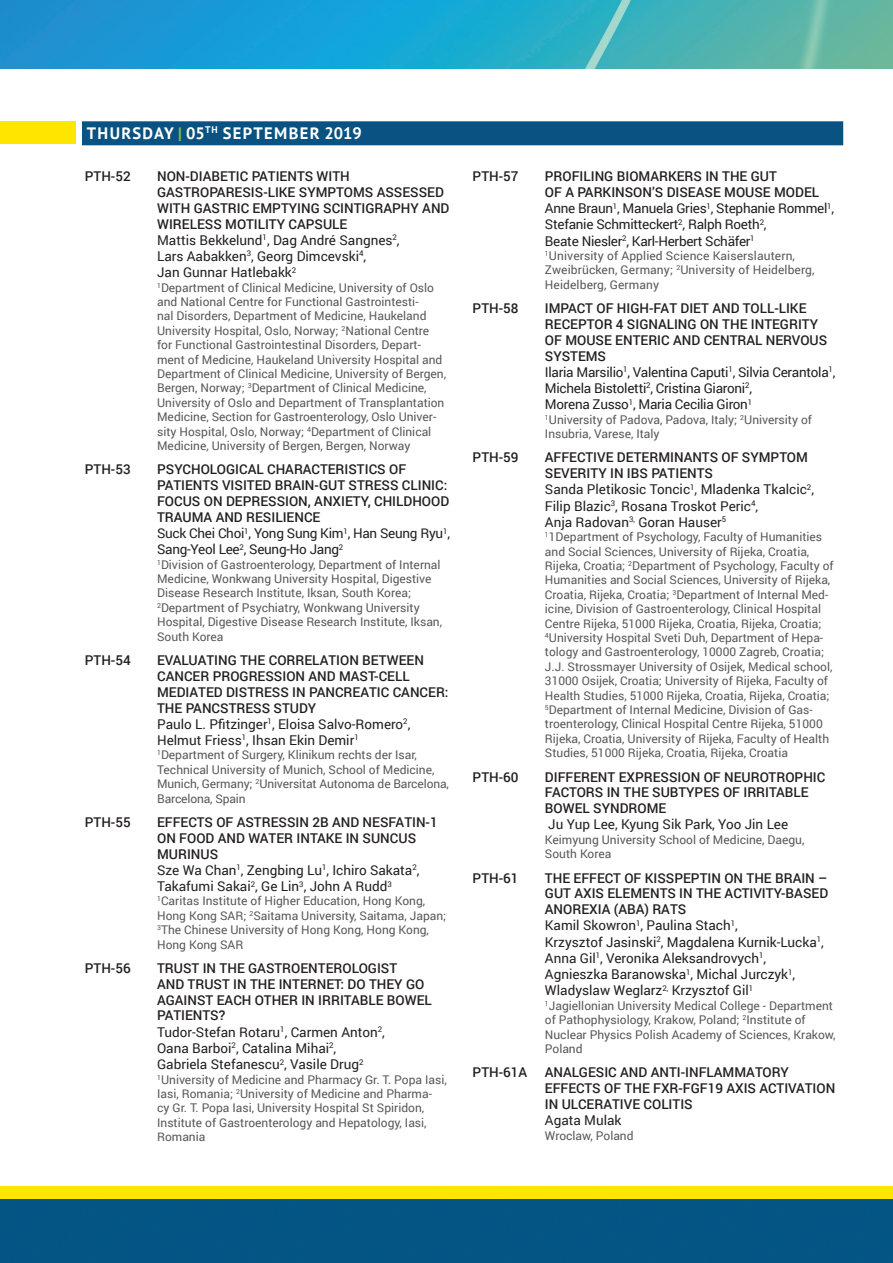
<style>
.page{position:relative;width:893px;height:1263px;background:#fff}
.page>*{position:absolute;margin:0;border:0;box-sizing:border-box;transform-origin:0 0}
.t1{font:700 16.5px "PT Sans";letter-spacing:.08em;color:#fff}
.t2{font:500 13.5px/16px "Roboto";color:#231f20}
.t3{font:13.5px/16px "Roboto";color:#231f20}
.t4{font:13.5px/16px "Roboto";letter-spacing:-.02em;color:#231f20}
.t5{font:12px/14.4px "Roboto";color:#57585a}
.s1{color:#85c447}
.s2{font-weight:400}
.s3{font-weight:500}
</style>
<div class="page">
<div style="left:1px;top:1199px;width:892px;height:64px;background:#045584"></div>
<div style="left:1px;top:1186px;width:892px;height:13px;background:#ffe601"></div>
<img style="left:0;top:0;width:893px;height:68px">
<div style="left:0;top:121px;width:76px;height:23px;background:#ffe601"></div>
<div style="left:82px;top:121px;width:761px;height:24px;background:#0a5281"></div>
<h1 class="t1" style="left:87px;top:122px;width:276px">THURSDAY <span class="s1">|</span> 05<sup>TH</sup> SEPTEMBER 2019</h1>
<p class="t2" style="left:85px;top:168px;width:47px">PTH-52</p>
<p class="t2" style="left:157px;top:168px;width:294px">NON-DIABETIC PATIENTS WITH GASTROPARESIS-LIKE SYMPTOMS ASSESSED WITH GASTRIC EMPTYING SCINTIGRAPHY AND WIRELESS MOTILITY CAPSULE<br><span class="s2">Mattis Bekkelund</span><sup>1</sup><span class="s2">, Dag André Sangnes</span><sup>2</sup><span class="s2">,<br>Lars Aabakken</span><sup>3</sup><span class="s2">, Georg Dimcevski</span><sup>4</sup><span class="s2">,<br>Jan Gunnar Hatlebakk</span><sup>2</sup></p>
<p class="t5" style="left:157px;top:280px;width:291px"><sup>1</sup>Department of Clinical Medicine, University of Oslo and National Centre for Functional Gastrointesti-<br>nal Disorders, Department of Medicine, Haukeland University Hospital, Oslo, Norway; <sup>2</sup>National Centre for Functional Gastrointestinal Disorders, Depart&shy;ment of Medicine, Haukeland University Hospital and Department of Clinical Medicine, University of Bergen, Bergen, Norway; <sup>3</sup>Department of Clinical Medicine, University of Oslo and Department of Transplantation Medicine, Section for Gastroenterology, Oslo Univer&shy;sity Hospital, Oslo, Norway; <sup>4</sup>Department of Clinical Medicine, University of Bergen, Bergen, Norway</p>
<p class="t2" style="left:85px;top:461px;width:47px">PTH-53</p>
<p class="t2" style="left:157px;top:461px;width:294px">PSYCHOLOGICAL CHARACTERISTICS OF PATIENTS VISITED BRAIN-GUT STRESS CLINIC:<br>FOCUS ON DEPRESSION, ANXIETY, CHILDHOOD TRAUMA AND RESILIENCE<br><span class="s2">Suck Chei Choi</span><sup>1</sup><span class="s2">, Yong Sung Kim</span><sup>1</sup><span class="s2">, Han Seung Ryu</span><sup>1</sup><span class="s2">, Sang-Yeol Lee</span><sup>2</sup><span class="s2">, Seung-Ho Jang</span><sup>2</sup></p>
<p class="t5" style="left:157px;top:557px;width:286px"><sup>1</sup>Division of Gastroenterology, Department of Internal Medicine, Wonkwang University Hospital, Digestive Disease Research Institute, Iksan, South Korea; <sup>2</sup>Department of Psychiatry, Wonkwang University Hospital, Digestive Disease Research Institute, Iksan, South Korea</p>
<p class="t2" style="left:85px;top:652px;width:47px">PTH-54</p>
<p class="t2" style="left:157px;top:652px;width:293px">EVALUATING THE CORRELATION BETWEEN CANCER PROGRESSION AND MAST-CELL MEDIATED DISTRESS IN PANCREATIC CANCER:<br>THE PANCSTRESS STUDY<br><span class="s2">Paulo L. Pfitzinger</span><sup>1</sup><span class="s2">, Eloisa Salvo-Romero</span><sup>2</sup><span class="s2">, Helmut Friess</span><sup>1</sup><span class="s2">, Ihsan Ekin Demir</span><sup>1</sup></p>
<p class="t5" style="left:157px;top:747px;width:293px"><sup>1</sup>Department of Surgery, Klinikum rechts der Isar, Technical University of Munich, School of Medicine, Munich, Germany; <sup>2</sup>Universitat Autonoma de Barcelona, Barcelona, Spain</p>
<p class="t2" style="left:85px;top:813px;width:47px">PTH-55</p>
<p class="t2" style="left:157px;top:813px;width:282px">EFFECTS OF ASTRESSIN 2B AND NESFATIN-1<br>ON FOOD AND WATER INTAKE IN SUNCUS<br>MURINUS<br><span class="s2">Sze Wa Chan</span><sup>1</sup><span class="s2">, Zengbing Lu</span><sup>1</sup><span class="s2">, Ichiro Sakata</span><sup>2</sup><span class="s2">,<br>Takafumi Sakai</span><sup>2</sup><span class="s2">, Ge Lin</span><sup>3</sup><span class="s2">, John A Rudd</span><sup>3</sup></p>
<p class="t5" style="left:157px;top:893px;width:291px"><sup>1</sup>Caritas Institute of Higher Education, Hong Kong, Hong Kong SAR; <sup>2</sup>Saitama University, Saitama, Japan; <sup>3</sup>The Chinese University of Hong Kong, Hong Kong, Hong Kong SAR</p>
<p class="t2" style="left:85px;top:960px;width:47px">PTH-56</p>
<p class="t2" style="left:157px;top:960px;width:276px">TRUST IN THE GASTROENTEROLOGIST<br>AND TRUST IN THE INTERNET: DO THEY GO<br>AGAINST EACH OTHER IN IRRITABLE BOWEL<br>PATIENTS?<br><span class="s2">Tudor-Stefan Rotaru</span><sup>1</sup><span class="s2">, Carmen Anton</span><sup>2</sup><span class="s2">,<br>Oana Barboi</span><sup>2</sup><span class="s2">, Catalina Mihai</span><sup>2</sup><span class="s2">,<br>Gabriela Stefanescu</span><sup>2</sup><span class="s2">, Vasile Drug</span><sup>2</sup></p>
<p class="t5" style="left:157px;top:1071px;width:291px"><sup>1</sup>University of Medicine and Pharmacy Gr. T. Popa Iasi, Iasi, Romania; <sup>2</sup>University of Medicine and Pharma&shy;cy Gr. T. Popa Iasi, University Hospital St Spiridon, Institute of Gastroenterology and Hepatology, Iasi, Romania</p>
<p class="t2" style="left:473px;top:168px;width:47px">PTH-57</p>
<p class="t4" style="left:545px;top:168px;width:291px"><span class="s3">PROFILING BIOMARKERS IN THE GUT<br>OF A PARKINSON’S DISEASE MOUSE MODEL </span>Anne Braun<sup>1</sup>, Manuela Gries<sup>1</sup>, Stephanie Rommel<sup>1</sup>, Stefanie Schmitteckert<sup>2</sup>, Ralph Roeth<sup>2</sup>,<br>Beate Niesler<sup>2</sup>, Karl-Herbert Schäfer<sup>1</sup></p>
<p class="t5" style="left:545px;top:248px;width:271px"><sup>1</sup>University of Applied Science Kaiserslautern,<br>Zweibrücken, Germany; <sup>2</sup>University of Heidelberg,<br>Heidelberg, Germany</p>
<p class="t2" style="left:473px;top:300px;width:47px">PTH-58</p>
<p class="t4" style="left:545px;top:300px;width:292px"><span class="s3">IMPACT OF HIGH-FAT DIET AND TOLL-LIKE RECEPTOR 4 SIGNALING ON THE INTEGRITY OF MOUSE ENTERIC AND CENTRAL NERVOUS SYSTEMS<br></span>Ilaria Marsilio<sup>1</sup>, Valentina Caputi<sup>1</sup>, Silvia Cerantola<sup>1</sup>, Michela Bistoletti<sup>2</sup>, Cristina Giaroni<sup>2</sup>,<br>Morena Zusso<sup>1</sup>, Maria Cecilia Giron<sup>1</sup></p>
<p class="t5" style="left:545px;top:412px;width:269px"><sup>1</sup>University of Padova, Padova, Italy; <sup>2</sup>University of<br>Insubria, Varese, Italy</p>
<p class="t2" style="left:473px;top:449px;width:47px">PTH-59</p>
<p class="t3" style="left:545px;top:449px;width:271px"><span class="s3">AFFECTIVE DETERMINANTS OF SYMPTOM SEVERITY IN IBS PATIENTS<br></span>Sanda Pletikosic Toncic<sup>1</sup>, Mladenka Tkalcic<sup>2</sup>, Filip Blazic<sup>3</sup>, Rosana Troskot Peric<sup>4</sup>,<br>Anja Radovan<sup>3,</sup> Goran Hauser<sup>5</sup></p>
<p class="t5" style="left:545px;top:529px;width:290px"><sup>1</sup>1Department of Psychology, Faculty of Humanities and Social Sciences, University of Rijeka, Croatia, Rijeka, Croatia; <sup>2</sup>Department of Psychology, Faculty of Humanities and Social Sciences, University of Rijeka, Croatia, Rijeka, Croatia; <sup>3</sup>Department of Internal Med&shy;icine, Division of Gastroenterology, Clinical Hospital Centre Rijeka, 51000 Rijeka, Croatia, Rijeka, Croatia; <sup>4</sup>University Hospital Sveti Duh, Department of Hepa&shy;tology and Gastroenterology, 10000 Zagreb, Croatia; J.J. Strossmayer University of Osijek, Medical school, 31000 Osijek, Croatia; University of Rijeka, Faculty of Health Studies, 51000 Rijeka, Croatia, Rijeka, Croatia; <sup>5</sup>Department of Internal Medicine, Division of Gas&shy;troenterology, Clinical Hospital Centre Rijeka, 51000<br>Rijeka, Croatia, University of Rijeka, Faculty of Health Studies, 51000 Rijeka, Croatia, Rijeka, Croatia</p>
<p class="t2" style="left:473px;top:768px;width:47px">PTH-60</p>
<p class="t2" style="left:545px;top:768px;width:282px">DIFFERENT EXPRESSION OF NEUROTROPHIC<br>FACTORS IN THE SUBTYPES OF IRRITABLE<br>BOWEL SYNDROME</p>
<p class="t3" style="left:548px;top:816px;width:241px">Ju Yup Lee, Kyung Sik Park, Yoo Jin Lee</p>
<p class="t5" style="left:545px;top:832px;width:261px">Keimyung University School of Medicine, Daegu,<br>South Korea</p>
<p class="t2" style="left:473px;top:869px;width:47px">PTH-61</p>
<p class="t3" style="left:545px;top:869px;width:285px"><span class="s3">THE EFFECT OF KISSPEPTIN ON THE BRAIN – GUT AXIS ELEMENTS IN THE ACTIVITY-BASED ANOREXIA (ABA) RATS<br></span>Kamil Skowron<sup>1</sup>, Paulina Stach<sup>1</sup>,<br>Krzysztof Jasinski<sup>2</sup>, Magdalena Kurnik-Lucka<sup>1</sup>, Anna Gil<sup>1</sup>, Veronika Aleksandrovych<sup>1</sup>, Agnieszka Baranowska<sup>1</sup>, Michal Jurczyk<sup>1</sup>, Wladyslaw Weglarz<sup>2,</sup> Krzysztof Gil<sup>1</sup></p>
<p class="t5" style="left:545px;top:998px;width:292px"><sup>1</sup>Jagiellonian University Medical College - Department of Pathophysiology, Krakow, Poland; <sup>2</sup>Institute of Nuclear Physics Polish Academy of Sciences, Krakow, Poland</p>
<p class="t2" style="left:473px;top:1064px;width:56px">PTH-61A</p>
<p class="t2" style="left:545px;top:1064px;width:292px">ANALGESIC AND ANTI-INFLAMMATORY<br>EFFECTS OF THE FXR-FGF19 AXIS ACTIVATION<br>IN ULCERATIVE COLITIS</p>
<p class="t3" style="left:545px;top:1112px;width:78px">Agata Mulak</p>
<p class="t5" style="left:545px;top:1127px;width:90px">Wroclaw, Poland</p>
</div>
